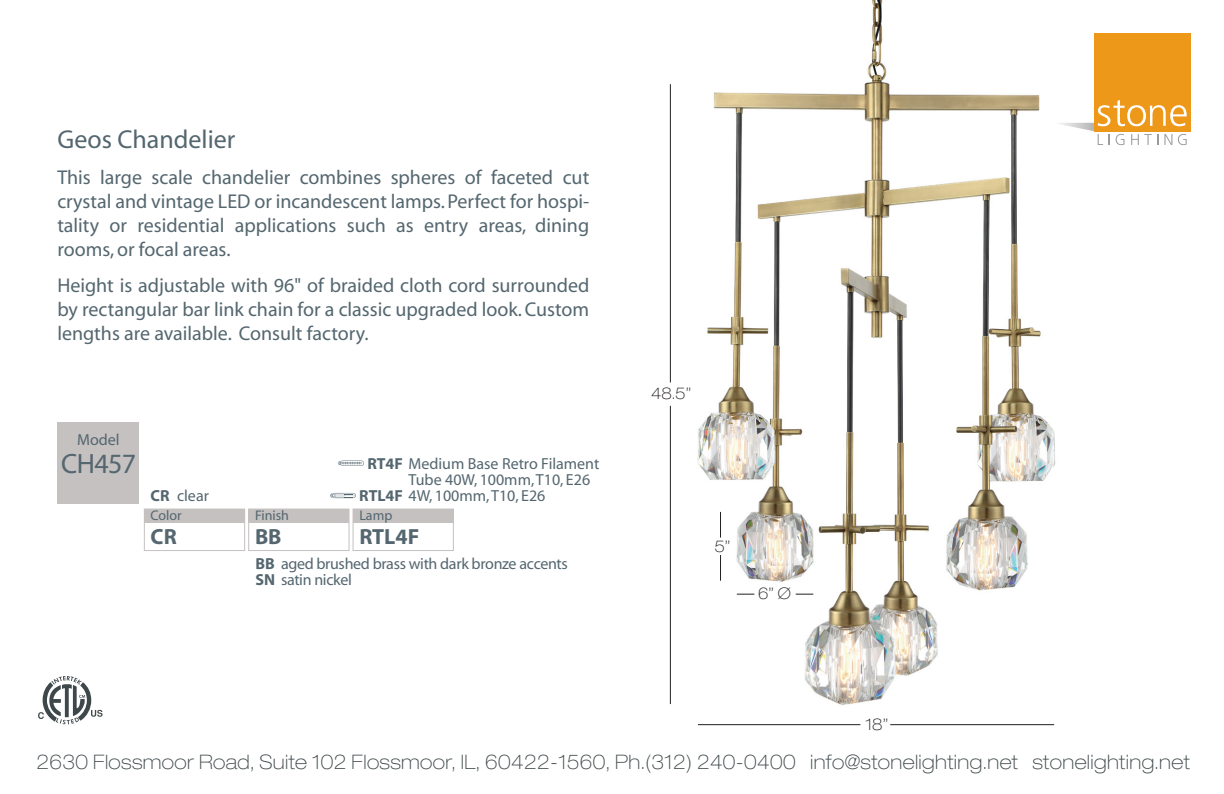
<style>
.page{position:relative;width:1224px;height:794px;background:#fff}
.page>*{position:absolute;margin:0;border:0;box-sizing:border-box;transform-origin:0 0}
.t1{font:28px "Myriad";letter-spacing:-.02em;color:#54666f}
.t2{font:26px "Myriad";color:#54666f}
.t3{font:700 22px "Myriad";color:#54666f}
.t4{font:20px/24px "Myriad";color:#54666f;text-align:justify}
.t5{font:100 expanded 20px "Helvetica Neue LT Std";letter-spacing:.02em;color:#3e474a}
.t6{font:16px/32px "Myriad";color:#54666f}
.t7{font:16px/16px "Myriad";letter-spacing:-.02em;color:#54666f}
.t8{font:100 expanded 16px "Helvetica Neue LT Std";color:#231f20}
.t9{font:14px "Myriad";color:#54666f}
.s1{font-weight:700}
</style>
<div class="page">
<div style="left:1095px;top:33px;width:96px;height:98px;background:#ee981a"></div>
<svg style="left:1078px;top:100px;width:113px;height:45px"></svg>
<svg style="left:38px;top:676px;width:65px;height:48px"></svg>
<img style="left:697px;top:0;width:381px;height:705px">
<svg style="left:796px;top:594px;width:17px;height:1px"></svg>
<svg style="left:737px;top:594px;width:17px;height:1px"></svg>
<hr style="left:890px;top:724px;width:164px;height:1px;background:#231f20">
<hr style="left:698px;top:724px;width:162px;height:1px;background:#231f20">
<hr style="left:670px;top:406px;width:1px;height:298px;background:#231f20">
<hr style="left:670px;top:84px;width:1px;height:298px;background:#231f20">
<svg style="left:720px;top:555px;width:1px;height:25px"></svg>
<svg style="left:720px;top:512px;width:1px;height:25px"></svg>
<div style="left:144px;top:508px;width:101px;height:43px;border:1px solid #c4c1c0"></div>
<div style="left:144px;top:509px;width:101px;height:14px;background:#c4c1c0"></div>
<div style="left:248px;top:508px;width:102px;height:43px;border:1px solid #c4c1c0"></div>
<div style="left:249px;top:509px;width:100px;height:14px;background:#c4c1c0"></div>
<div style="left:353px;top:508px;width:101px;height:43px;border:1px solid #c4c1c0"></div>
<div style="left:353px;top:509px;width:100px;height:14px;background:#c4c1c0"></div>
<div style="left:57px;top:422px;width:82px;height:82px;background:#c4c1c0"></div>
<svg style="left:338px;top:460px;width:26px;height:6px"></svg>
<svg style="left:330px;top:493px;width:26px;height:5px"></svg>
<h2 class="t2" style="left:57px;top:126px;width:179px">Geos Chandelier</h2>
<p class="t4" style="left:57px;top:166px;width:533px">This large scale chandelier combines spheres of faceted cut crystal and vintage LED or incandescent lamps. Perfect for hospi&shy;tality or residential applications such as entry areas, dining rooms, or focal areas.</p>
<p class="t4" style="left:57px;top:274px;width:534px">Height is adjustable with 96" of braided cloth cord surrounded by rectangular bar link chain for a classic upgraded look. Custom lengths are available. Consult factory.</p>
<p class="t6" style="left:77px;top:424px;width:44px">Model</p>
<h1 class="t1" style="left:61px;top:450px;width:77px">CH457</h1>
<p class="t6" style="left:151px;top:480px;width:60px"><span class="s1">CR</span> clear</p>
<p class="t9" style="left:151px;top:508px;width:33px">Color</p>
<p class="t3" style="left:151px;top:525px;width:28px">CR</p>
<p class="t9" style="left:255px;top:508px;width:36px">Finish</p>
<p class="t3" style="left:255px;top:525px;width:28px">BB</p>
<p class="t6" style="left:359px;top:448px;width:242px;text-indent:8px"><span class="s1">RT4F</span> Medium Base Retro Filament<br><span class="s1">RTL4F</span> 4W, 100mm, T10, E26</p>
<p class="t6" style="left:409px;top:464px;width:183px">Tube 40W, 100mm, T10, E26</p>
<p class="t9" style="left:359px;top:508px;width:34px">Lamp</p>
<p class="t3" style="left:359px;top:525px;width:61px">RTL4F</p>
<p class="t7" style="left:255px;top:556px;width:314px"><span class="s1">BB</span> aged brushed brass with dark bronze accents<br><span class="s1">SN</span> satin nickel</p>
<p class="t8" style="left:651px;top:384px;width:42px">48.5”</p>
<p class="t8" style="left:714px;top:537px;width:17px">5”</p>
<p class="t8" style="left:758px;top:584px;width:34px">6” Ø</p>
<p class="t8" style="left:866px;top:715px;width:24px">18”</p>
<p class="t5" style="left:37px;top:749px;width:1155px">2630 Flossmoor Road, Suite 102 Flossmoor, IL, 60422-1560, Ph.(312) 240-0400 info@stonelighting.net stonelighting.net</p>
</div>
